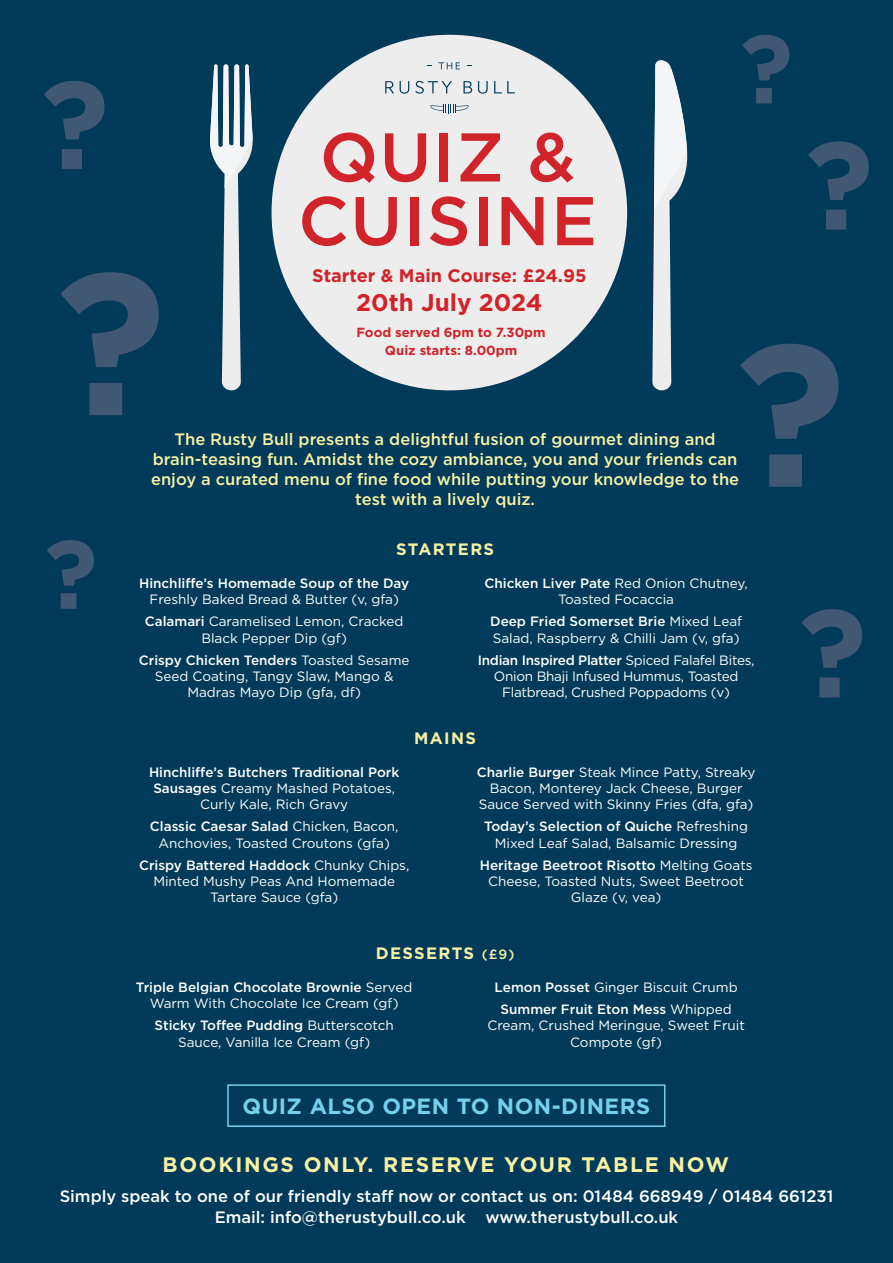
<style>
.page{position:relative;width:893px;height:1263px;background:#023b5a}
.page>*{position:absolute;margin:0;border:0;box-sizing:border-box;transform-origin:0 0}
.t1{font:500 68.7px/63.8px "Gotham";letter-spacing:.02em;color:#d1232a;text-align:center}
.t2{font:700 24.15px "Gotham";color:#d1232a}
.t3{font:700 22.05px "Gotham";letter-spacing:.02em;color:#75d0ee}
.t4{font:700 21px "Gotham";letter-spacing:.08em;color:#f8f1a4}
.t5{font:700 18.15px "Gotham";color:#d1232a}
.t6{font:500 16.5px/19.8px "Gotham";color:#f8f1a4;text-align:center}
.t7{font:500 16.5px/21.1px "Gotham";color:#fff;text-align:center}
.t8{font:700 16.5px "Gotham";letter-spacing:.08em;color:#f8f1a4}
.t9{font:13.5px/16.2px "Gotham";color:#fff;text-align:center}
.t10{font:500 13.5px/16.2px "Gotham";color:#fff;text-align:center}
.t11{font:13.5px/16.2px "Gotham";letter-spacing:-.02em;color:#fff;text-align:center}
.t12{font:700 13.2px/17.9px "Gotham";color:#d1232a;text-align:center}
.s1{font-weight:500}
.s2{font-weight:400}
.s3{font-weight:500;font-size:13.5px}
</style>
<div class="page">
<div style="left:272px;top:35px;width:355px;height:355px;background:#ecedec;border-radius:50%"></div>
<svg style="left:210px;top:64px;width:43px;height:326px"></svg>
<svg style="left:652px;top:60px;width:36px;height:330px"></svg>
<div style="left:227px;top:1084px;width:438px;height:43px;border:2px solid #75d0ee"></div>
<svg style="left:61px;top:272px;width:98px;height:143px"></svg>
<svg style="left:740px;top:344px;width:98px;height:143px"></svg>
<svg style="left:44px;top:81px;width:60px;height:88px"></svg>
<svg style="left:801px;top:609px;width:61px;height:88px"></svg>
<svg style="left:47px;top:540px;width:47px;height:69px"></svg>
<svg style="left:742px;top:35px;width:47px;height:68px"></svg>
<svg style="left:808px;top:141px;width:61px;height:89px"></svg>
<svg style="left:385px;top:81px;width:9px;height:12px"></svg>
<svg style="left:400px;top:81px;width:9px;height:13px"></svg>
<svg style="left:415px;top:81px;width:37px;height:13px"></svg>
<svg style="left:463px;top:81px;width:9px;height:12px"></svg>
<svg style="left:478px;top:81px;width:10px;height:13px"></svg>
<svg style="left:494px;top:81px;width:21px;height:12px"></svg>
<svg style="left:438px;top:62px;width:22px;height:7px"></svg>
<svg style="left:430px;top:104px;width:39px;height:9px"></svg>
<h1 class="t1" style="left:298px;top:124px;width:300px">QUIZ &amp;<br>CUISINE</h1>
<h3 class="t5" style="left:312px;top:265px;width:276px">Starter &amp; Main Course: £24.95</h3>
<h2 class="t2" style="left:356px;top:288px;width:188px">20th July 2024</h2>
<p class="t12" style="left:356px;top:323px;width:191px">Food served 6pm to 7.30pm<br>Quiz starts: 8.00pm</p>
<p class="t6" style="left:151px;top:429px;width:590px">The Rusty Bull presents a delightful fusion of gourmet dining and brain-teasing fun. Amidst the cozy ambiance, you and your friends can enjoy a curated menu of fine food while putting your knowledge to the test with a lively quiz.</p>
<p class="t8" style="left:396px;top:539px;width:99px">STARTERS</p>
<p class="t10" style="left:139px;top:575px;width:272px">Hinchliffe’s Homemade Soup of the Day</p>
<p class="t9" style="left:145px;top:588px;width:260px;line-height:22.2px">Freshly Baked Bread &amp; Butter (v, gfa)<br><span class="s1">Calamari</span> Caramelised Lemon, Cracked</p>
<p class="t9" style="left:139px;top:626px;width:272px;line-height:22.2px">Black Pepper Dip (gf)<br><span class="s1">Crispy Chicken Tenders</span> Toasted Sesame</p>
<p class="t9" style="left:155px;top:668px;width:240px">Seed Coating, Tangy Slaw, Mango &amp;<br>Madras Mayo Dip (gfa, df)</p>
<p class="t9" style="left:485px;top:575px;width:265px"><span class="s1">Chicken Liver Pate</span> Red Onion Chutney,<br>Toasted Focaccia</p>
<p class="t9" style="left:490px;top:613px;width:254px;text-align:left"><span class="s1">Deep Fried Somerset Brie</span> Mixed Leaf<br>Salad, Raspberry &amp; Chilli Jam (v, gfa)</p>
<p class="t11" style="left:478px;top:652px;width:278px"><span class="s1">Indian Inspired Platter</span> Spiced Falafel Bites,<br>Onion Bhaji Infused Hummus, Toasted<br>Flatbread, Crushed Poppadoms (v)</p>
<p class="t8" style="left:414px;top:728px;width:63px">MAINS</p>
<p class="t10" style="left:149px;top:764px;width:252px">Hinchliffe’s Butchers Traditional Pork<br>Sausages <span class="s2">Creamy Mashed Potatoes,<br>Curly Kale, Rich Gravy</span></p>
<p class="t9" style="left:150px;top:818px;width:250px"><span class="s1">Classic Caesar Salad</span> Chicken, Bacon,<br>Anchovies, Toasted Croutons (gfa)</p>
<p class="t9" style="left:139px;top:857px;width:272px"><span class="s1">Crispy Battered Haddock</span> Chunky Chips,<br>Minted Mushy Peas And Homemade<br>Tartare Sauce (gfa)</p>
<p class="t9" style="left:477px;top:764px;width:280px"><span class="s1">Charlie Burger</span> Steak Mince Patty, Streaky<br>Bacon, Monterey Jack Cheese, Burger<br>Sauce Served with Skinny Fries (dfa, gfa)</p>
<p class="t9" style="left:484px;top:818px;width:265px"><span class="s1">Today’s Selection of Quiche</span> Refreshing<br>Mixed Leaf Salad, Balsamic Dressing</p>
<p class="t9" style="left:480px;top:857px;width:274px"><span class="s1">Heritage Beetroot Risotto</span> Melting Goats<br>Cheese, Toasted Nuts, Sweet Beetroot<br>Glaze (v, vea)</p>
<p class="t8" style="left:376px;top:943px;width:140px">DESSERTS <span class="s3">(£9)</span></p>
<p class="t9" style="left:136px;top:979px;width:278px"><span class="s1">Triple Belgian Chocolate Brownie</span> Served<br>Warm With Chocolate Ice Cream (gf)</p>
<p class="t9" style="left:155px;top:1017px;width:241px"><span class="s1">Sticky Toffee Pudding</span> Butterscotch<br>Sauce, Vanilla Ice Cream (gf)</p>
<p class="t10" style="left:495px;top:976px;width:245px;line-height:22.2px">Lemon Posset <span class="s2">Ginger Biscuit Crumb<br></span>Summer Fruit Eton Mess <span class="s2">Whipped</span></p>
<p class="t9" style="left:487px;top:1017px;width:259px">Cream, Crushed Meringue, Sweet Fruit<br>Compote (gf)</p>
<h3 class="t3" style="left:243px;top:1093px;width:409px">QUIZ ALSO OPEN TO NON-DINERS</h3>
<h3 class="t4" style="left:163px;top:1152px;width:568px">BOOKINGS ONLY. RESERVE YOUR TABLE NOW</h3>
<p class="t7" style="left:60px;top:1185px;width:775px">Simply speak to one of our friendly staff now or contact us on: 01484 668949 / 01484 661231<br>Email: info@therustybull.co.uk www.therustybull.co.uk</p>
</div>
